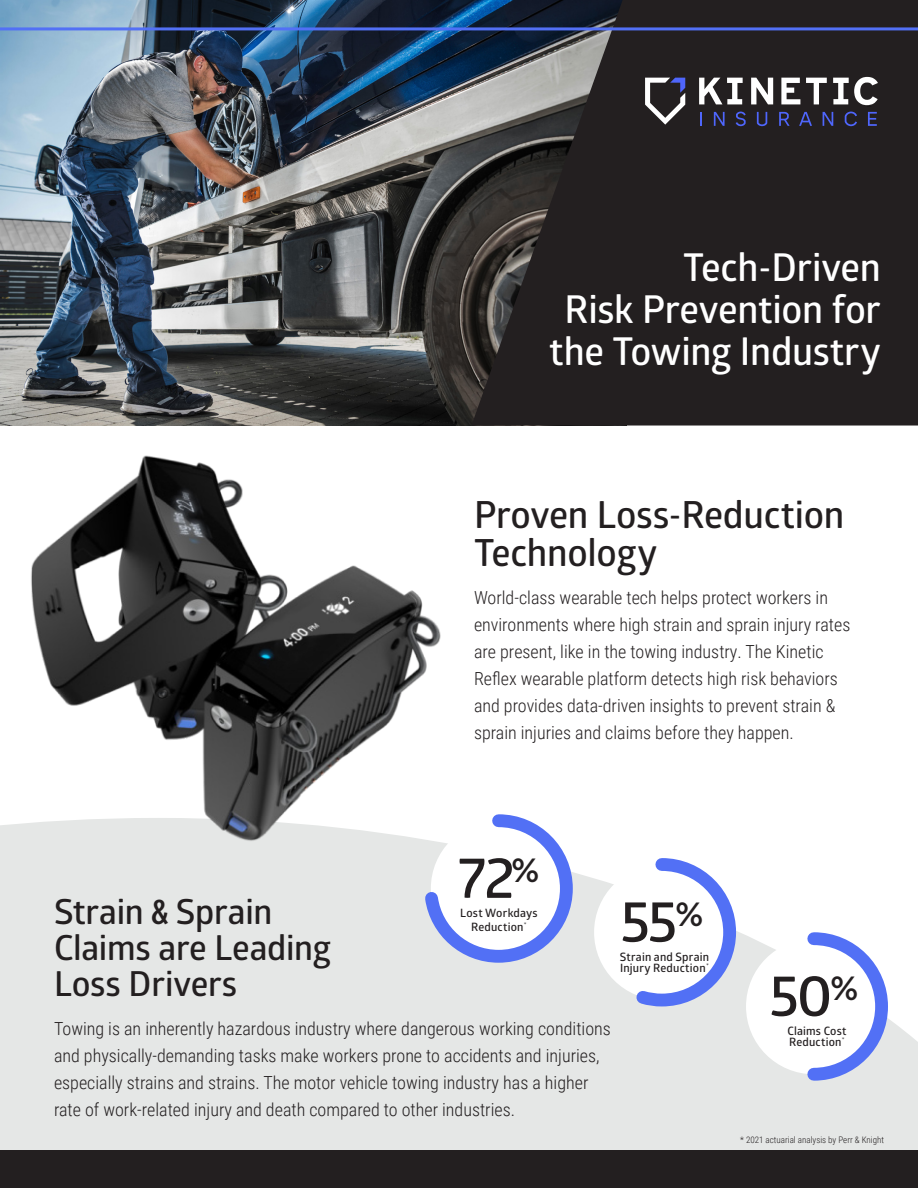
<style>
.page{position:relative;width:918px;height:1188px;background:#fff}
.page>*{position:absolute;margin:0;border:0;box-sizing:border-box;transform-origin:0 0}
.t1{font:700 57.45px "Glober Trial Semi";color:#231f20}
.t2{font:700 38.4px "Glober Trial Semi";letter-spacing:-.01em;color:#fff}
.t3{font:700 37.5px/38.1px "Glober Trial Semi";letter-spacing:-.005em;color:#231f20}
.t4{font:700 34.5px "Glober Trial Semi";letter-spacing:-.005em;color:#231f20}
.t5{font:300 18px/27px "Roboto Condensed";color:#231f20}
.t6{font:700 11.55px "Glober Trial Semi";letter-spacing:.015em;color:#231f20}
.t7{font:300 9px "Roboto Condensed";color:#231f20}
.s1{font-family:"Gotham HTF";font-weight:500;font-stretch:condensed}
</style>
<div class="page">
<svg style="left:0;top:823px;width:918px;height:327px;background:#e8e9e9"></svg>
<img style="left:0;top:0;width:471px;height:425px">
<div style="left:0;top:1150px;width:918px;height:38px;background:#231f20"></div>
<svg style="left:417px;top:814px;width:162px;height:155px"></svg>
<div style="left:746px;top:939px;width:136px;height:135px;background:#fff;border-radius:50%"></div>
<svg style="left:801px;top:926px;width:93px;height:161px"></svg>
<svg style="left:471px;top:0;width:447px;height:426px;background:#2a2729"></svg>
<svg style="left:645px;top:78px;width:40px;height:47px"></svg>
<svg style="left:751px;top:78px;width:22px;height:26px"></svg>
<svg style="left:699px;top:78px;width:44px;height:26px"></svg>
<svg style="left:781px;top:78px;width:19px;height:26px"></svg>
<svg style="left:806px;top:78px;width:21px;height:26px"></svg>
<svg style="left:833px;top:77px;width:45px;height:28px"></svg>
<svg style="left:700px;top:112px;width:2px;height:14px"></svg>
<svg style="left:714px;top:112px;width:11px;height:14px"></svg>
<svg style="left:736px;top:112px;width:10px;height:14px"></svg>
<svg style="left:757px;top:112px;width:10px;height:14px"></svg>
<svg style="left:779px;top:112px;width:10px;height:14px"></svg>
<svg style="left:799px;top:112px;width:13px;height:14px"></svg>
<svg style="left:823px;top:112px;width:10px;height:14px"></svg>
<svg style="left:845px;top:112px;width:12px;height:14px"></svg>
<svg style="left:868px;top:112px;width:9px;height:14px"></svg>
<hr style="left:0;top:27px;width:918px;height:3px;background:#5270f5">
<img style="left:28px;top:455px;width:415px;height:390px">
<div style="left:594px;top:865px;width:136px;height:135px;background:#fff;border-radius:50%"></div>
<svg style="left:627px;top:852px;width:115px;height:161px"></svg>
<p class="t2" style="left:683px;top:246px;width:199px">Tech-Driven</p>
<p class="t2" style="left:565px;top:288px;width:318px">Risk Prevention for</p>
<p class="t2" style="left:549px;top:330px;width:333px">the Towing Industry</p>
<p class="t4" style="left:54px;top:892px;width:220px">Strain <span class="s1">&amp;</span> Sprain</p>
<p class="t4" style="left:54px;top:928px;width:279px">Claims are Leading</p>
<p class="t4" style="left:54px;top:964px;width:185px">Loss Drivers</p>
<p class="t3" style="left:474px;top:496px;width:372px">Proven Loss-Reduction<br>Technology</p>
<p class="t5" style="left:474px;top:583px;width:378px">World-class wearable tech helps protect workers in environments where high strain and sprain injury rates are present, like in the towing industry. The Kinetic Reflex wearable platform detects high risk behaviors and provides data-driven insights to prevent strain &amp; sprain injuries and claims before they happen.</p>
<p class="t1" style="left:458px;top:845px;width:83px">72<sup>%</sup></p>
<p class="t6" style="left:460px;top:906px;width:79px">Lost Workdays</p>
<p class="t6" style="left:471px;top:920px;width:57px">Reduction<sup>*</sup></p>
<p class="t1" style="left:620px;top:889px;width:85px">55<sup>%</sup></p>
<p class="t6" style="left:620px;top:950px;width:91px">Strain and Sprain</p>
<p class="t6" style="left:620px;top:961px;width:90px">Injury Reduction<sup>*</sup></p>
<p class="t1" style="left:769px;top:963px;width:91px">50<sup>%</sup></p>
<p class="t5" style="left:54px;top:1015px;width:558px">Towing is an inherently hazardous industry where dangerous working conditions and physically-demanding tasks make workers prone to accidents and injuries, especially strains and strains. The motor vehicle towing industry has a higher rate of work-related injury and death compared to other industries.</p>
<p class="t6" style="left:787px;top:1024px;width:61px">Claims Cost</p>
<p class="t6" style="left:789px;top:1035px;width:57px">Reduction<sup>*</sup></p>
<p class="t7" style="left:740px;top:1134px;width:145px">* 2021 actuarial analysis by Perr &amp; Knight</p>
</div>
